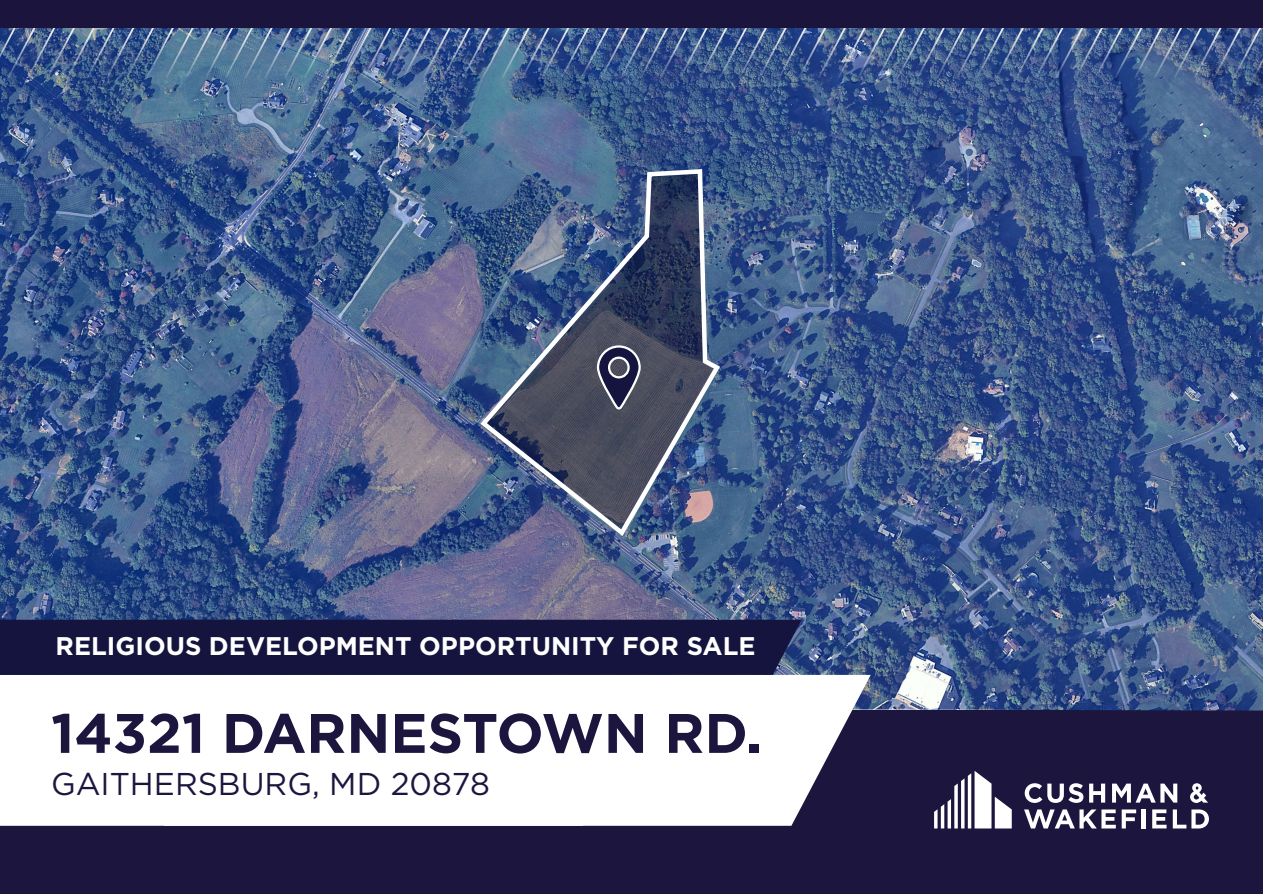
<style>
.page{position:relative;width:1263px;height:894px;background:#fff}
.page>*{position:absolute;margin:0;border:0;box-sizing:border-box;transform-origin:0 0}
.t1{font:700 55.5px "Gotham";color:#1c163f}
.t2{font:31.5px "Gotham";color:#1c163f}
.t3{font:700 25.5px "Gotham";color:#fff}
</style>
<div class="page">
<div style="left:0;top:710px;width:1263px;height:183px;background:#1c163f"></div>
<img style="left:0;top:77px;width:1263px;height:633px">
<svg style="left:934px;top:771px;width:77px;height:57px"></svg>
<svg style="left:1089px;top:783px;width:16px;height:19px"></svg>
<div style="left:1141px;top:809px;width:5px;height:19px;background:#fff"></div>
<svg style="left:1152px;top:809px;width:14px;height:19px"></svg>
<svg style="left:1172px;top:809px;width:37px;height:19px"></svg>
<svg style="left:1024px;top:783px;width:59px;height:19px"></svg>
<svg style="left:1112px;top:783px;width:65px;height:19px"></svg>
<svg style="left:1121px;top:809px;width:15px;height:19px"></svg>
<svg style="left:1024px;top:809px;width:91px;height:19px"></svg>
<svg style="left:1190px;top:783px;width:18px;height:19px"></svg>
<svg style="left:0;top:27px;width:1263px;height:50px;background:#476291"></svg>
<div style="left:0;top:0;width:1263px;height:27px;background:#1b153e"></div>
<img style="left:477px;top:167px;width:246px;height:372px">
<svg style="left:596px;top:344px;width:46px;height:67px;background:#53536a"></svg>
<div style="left:0;top:674px;width:118px;height:151px;background:#fff"></div>
<div style="left:118px;top:674px;width:752px;height:151px;background:#fff"></div>
<div style="left:0;top:619px;width:801px;height:55px;background:#15143e"></div>
<p class="t3" style="left:56px;top:628px;width:701px">RELIGIOUS DEVELOPMENT OPPORTUNITY FOR SALE</p>
<p class="t1" style="left:51px;top:696px;width:712px">14321 DARNESTOWN RD.</p>
<p class="t2" style="left:51px;top:763px;width:440px">GAITHERSBURG, MD 20878</p>
</div>
